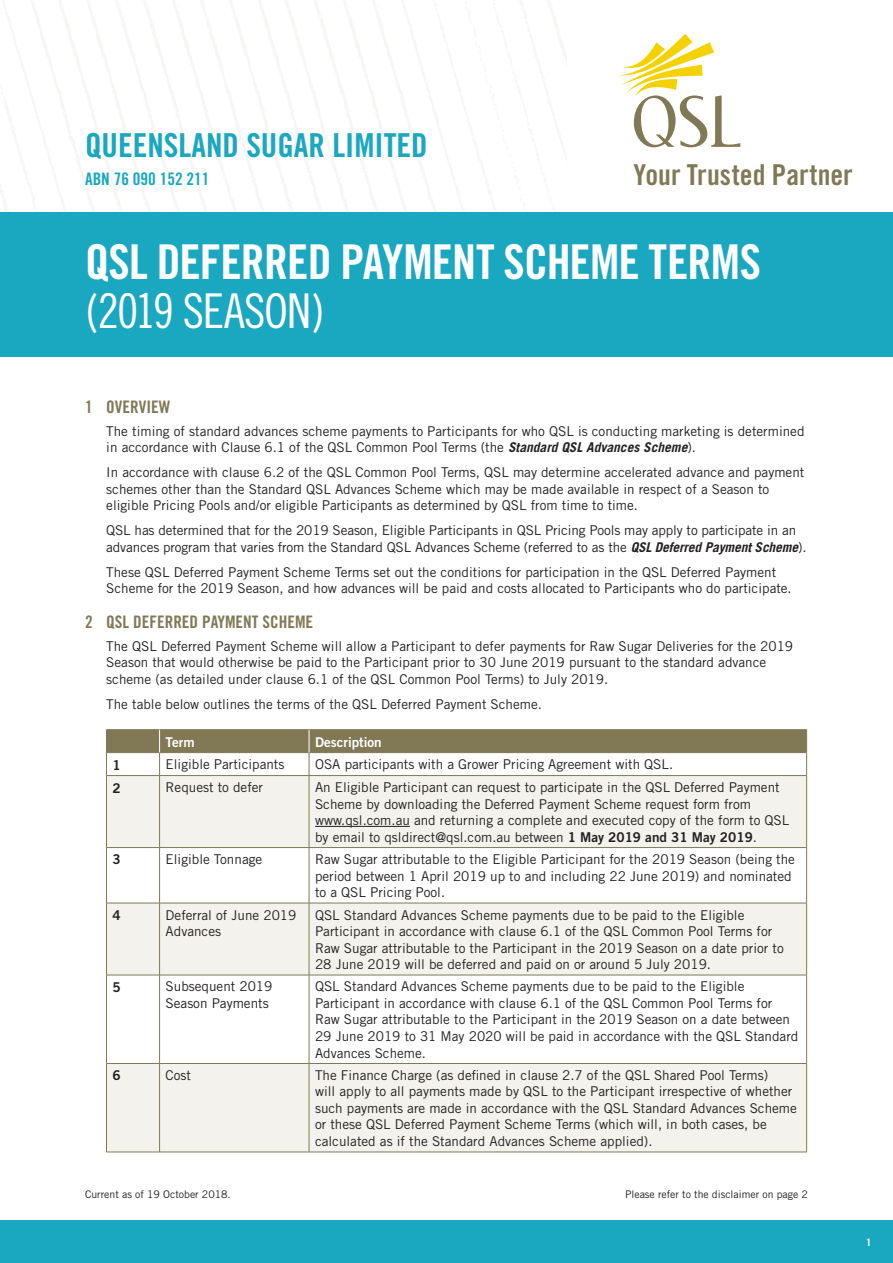
<style>
.page{position:relative;width:893px;height:1263px;background:#fff}
.page>*{position:absolute;margin:0;border:0;box-sizing:border-box;transform-origin:0 0}
.Page_Title{font:48px/49.5px "Trade Gothic Bold Cond Twenty";letter-spacing:-.015em;color:#fff}
.t1{font:33px "Trade Gothic Bold Cond Twenty";color:#1aa7c0}
.Page_Title-2{font:28.8px "Trade Gothic Bold Cond Twenty";color:#817956}
.t2{font:17.25px "Trade Gothic Bold Cond Twenty";color:#817956}
.t3{font:17.25px "Trade Gothic Bold Cond Twenty";color:#1aa7c0}
.Body{font:13.5px/16.5px "Trade Gothic";color:#231f20}
.Body-2{font:13.5px "Trade Gothic Bold Two";color:#fff}
.Body-3{font:13.5px "Trade Gothic Bold Two";color:#231f20}
.Disclaimer{font:10.5px "Trade Gothic";color:#231f20}
.Body-4{font:700 10.5px "Trade Gothic";color:#fff}
.s1{font-family:"Trade Gothic Cond Eighteen"}
.s2{font-weight:700;font-style:italic}
.s3{font-family:"Trade Gothic Bold Two"}
</style>
<div class="page">
<img style="left:0;top:0;width:567px;height:213px">
<div style="left:0;top:213px;width:893px;height:144px;background:#1aa7c0"></div>
<svg style="left:107px;top:776px;width:699px;height:376px;fill:#f3f2ed"></svg>
<hr style="left:106px;top:729px;width:54px;height:1px;background:#817956">
<hr style="left:160px;top:729px;width:149px;height:1px;background:#817956">
<hr style="left:309px;top:729px;width:498px;height:1px;background:#817956">
<hr style="left:106px;top:775px;width:54px;height:1px;background:#817956">
<hr style="left:106px;top:776px;width:1px;height:71px;background:#817956">
<hr style="left:160px;top:775px;width:149px;height:1px;background:#817956">
<hr style="left:159px;top:776px;width:1px;height:71px;background:#817956">
<hr style="left:309px;top:775px;width:498px;height:1px;background:#817956">
<hr style="left:309px;top:776px;width:1px;height:71px;background:#817956">
<hr style="left:806px;top:776px;width:1px;height:71px;background:#817956">
<hr style="left:106px;top:847px;width:54px;height:1px;background:#817956">
<hr style="left:106px;top:848px;width:1px;height:55px;background:#817956">
<hr style="left:160px;top:847px;width:149px;height:1px;background:#817956">
<hr style="left:159px;top:848px;width:1px;height:55px;background:#817956">
<hr style="left:309px;top:847px;width:498px;height:1px;background:#817956">
<hr style="left:309px;top:848px;width:1px;height:55px;background:#817956">
<hr style="left:806px;top:848px;width:1px;height:55px;background:#817956">
<hr style="left:106px;top:903px;width:54px;height:1px;background:#817956">
<hr style="left:106px;top:903px;width:1px;height:72px;background:#817956">
<hr style="left:160px;top:903px;width:149px;height:1px;background:#817956">
<hr style="left:159px;top:903px;width:1px;height:72px;background:#817956">
<hr style="left:309px;top:903px;width:498px;height:1px;background:#817956">
<hr style="left:309px;top:903px;width:1px;height:72px;background:#817956">
<hr style="left:806px;top:903px;width:1px;height:72px;background:#817956">
<hr style="left:106px;top:975px;width:54px;height:1px;background:#817956">
<hr style="left:106px;top:975px;width:1px;height:88px;background:#817956">
<hr style="left:160px;top:975px;width:149px;height:1px;background:#817956">
<hr style="left:159px;top:975px;width:1px;height:88px;background:#817956">
<hr style="left:309px;top:975px;width:498px;height:1px;background:#817956">
<hr style="left:309px;top:975px;width:1px;height:88px;background:#817956">
<hr style="left:806px;top:975px;width:1px;height:88px;background:#817956">
<hr style="left:106px;top:1063px;width:54px;height:1px;background:#817956">
<hr style="left:106px;top:1064px;width:1px;height:88px;background:#817956">
<hr style="left:160px;top:1063px;width:149px;height:1px;background:#817956">
<hr style="left:159px;top:1064px;width:1px;height:88px;background:#817956">
<hr style="left:309px;top:1063px;width:498px;height:1px;background:#817956">
<hr style="left:309px;top:1064px;width:1px;height:88px;background:#817956">
<hr style="left:806px;top:1064px;width:1px;height:88px;background:#817956">
<hr style="left:106px;top:1152px;width:54px;height:1px;background:#817956">
<hr style="left:160px;top:1152px;width:149px;height:1px;background:#817956">
<hr style="left:309px;top:1152px;width:498px;height:1px;background:#817956">
<svg style="left:106px;top:730px;width:701px;height:45px"></svg>
<hr style="left:315px;top:826px;width:95px;height:1px;background:#231f20">
<svg style="left:619px;top:34px;width:121px;height:113px"></svg>
<div style="left:0;top:1220px;width:893px;height:43px;background:#1aa7c0"></div>
<h1 class="t1" style="left:85px;top:125px;width:344px">QUEENSLAND SUGAR LIMITED</h1>
<h1 class="t3" style="left:85px;top:168px;width:126px">ABN 76 090 152 211</h1>
<p class="Page_Title-2" style="left:634px;top:157px;width:221px">Your Trusted Partner</p>
<p class="Page_Title" style="left:85px;top:237px;width:678px">QSL DEFERRED PAYMENT SCHEME TERMS <span class="s1">(2019 SEASON)</span></p>
<h1 class="t2" style="left:85px;top:396px;width:87px">1 OVERVIEW</h1>
<p class="Body" style="left:106px;top:423px;width:700px">The timing of standard advances scheme payments to Participants for who QSL is conducting marketing is determined in accordance with Clause 6.1 of the QSL Common Pool Terms (the <span class="s2">Standard QSL Advances Scheme</span>).</p>
<p class="Body" style="left:106px;top:464px;width:700px">In accordance with clause 6.2 of the QSL Common Pool Terms, QSL may determine accelerated advance and payment schemes other than the Standard QSL Advances Scheme which may be made available in respect of a Season to eligible Pricing Pools and/or eligible Participants as determined by QSL from time to time.</p>
<p class="Body" style="left:106px;top:522px;width:702px">QSL has determined that for the 2019 Season, Eligible Participants in QSL Pricing Pools may apply to participate in an advances program that varies from the Standard QSL Advances Scheme (referred to as the <span class="s2">QSL Deferred Payment Scheme</span>).</p>
<p class="Body" style="left:106px;top:564px;width:687px">These QSL Deferred Payment Scheme Terms set out the conditions for participation in the QSL Deferred Payment<br>Scheme for the 2019 Season, and how advances will be paid and costs allocated to Participants who do participate.</p>
<h1 class="t2" style="left:85px;top:611px;width:230px">2 QSL DEFERRED PAYMENT SCHEME</h1>
<p class="Body" style="left:106px;top:637px;width:688px">The QSL Deferred Payment Scheme will allow a Participant to defer payments for Raw Sugar Deliveries for the 2019<br>Season that would otherwise be paid to the Participant prior to 30 June 2019 pursuant to the standard advance scheme (as detailed under clause 6.1 of the QSL Common Pool Terms) to July 2019.</p>
<p class="Body" style="left:106px;top:695px;width:437px">The table below outlines the terms of the QSL Deferred Payment Scheme.</p>
<p class="Body-2" style="left:166px;top:733px;width:30px">Term</p>
<p class="Body-2" style="left:315px;top:733px;width:68px">Description</p>
<p class="Body-3" style="left:112px;top:756px;width:10px">1</p>
<p class="Body" style="left:166px;top:756px;width:120px">Eligible Participants</p>
<p class="Body" style="left:315px;top:756px;width:360px">OSA participants with a Grower Pricing Agreement with QSL.</p>
<p class="Body-3" style="left:112px;top:779px;width:10px">2</p>
<p class="Body" style="left:166px;top:779px;width:99px">Request to defer</p>
<p class="Body" style="left:315px;top:779px;width:476px">An Eligible Participant can request to participate in the QSL Deferred Payment Scheme by downloading the Deferred Payment Scheme request form from www.qsl.com.au and returning a complete and executed copy of the form to QSL by email to qsldirect@qsl.com.au between <span class="s3">1 May 2019 and 31 May 2019</span>.</p>
<p class="Body-3" style="left:112px;top:851px;width:10px">3</p>
<p class="Body" style="left:166px;top:851px;width:98px">Eligible Tonnage</p>
<p class="Body" style="left:315px;top:851px;width:481px">Raw Sugar attributable to the Eligible Participant for the 2019 Season (being the period between 1 April 2019 up to and including 22 June 2019) and nominated to a QSL Pricing Pool.</p>
<p class="Body-3" style="left:112px;top:907px;width:10px">4</p>
<p class="Body" style="left:166px;top:906px;width:132px">Deferral of June 2019<br>Advances</p>
<p class="Body" style="left:315px;top:906px;width:470px">QSL Standard Advances Scheme payments due to be paid to the Eligible Participant in accordance with clause 6.1 of the QSL Common Pool Terms for Raw Sugar attributable to the Participant in the 2019 Season on a date prior to 28 June 2019 will be deferred and paid on or around 5 July 2019.</p>
<p class="Body-3" style="left:112px;top:979px;width:10px">5</p>
<p class="Body" style="left:166px;top:978px;width:108px">Subsequent 2019<br>Season Payments</p>
<p class="Body" style="left:315px;top:978px;width:485px">QSL Standard Advances Scheme payments due to be paid to the Eligible Participant in accordance with clause 6.1 of the QSL Common Pool Terms for Raw Sugar attributable to the Participant in the 2019 Season on a date between 29 June 2019 to 31 May 2020 will be paid in accordance with the QSL Standard Advances Scheme.</p>
<p class="Body-3" style="left:112px;top:1067px;width:10px">6</p>
<p class="Body" style="left:166px;top:1067px;width:27px">Cost</p>
<p class="Body" style="left:315px;top:1067px;width:483px">The Finance Charge (as defined in clause 2.7 of the QSL Shared Pool Terms)<br>will apply to all payments made by QSL to the Participant irrespective of whether such payments are made in accordance with the QSL Standard Advances Scheme or these QSL Deferred Payment Scheme Terms (which will, in both cases, be calculated as if the Standard Advances Scheme applied).</p>
<p class="Disclaimer" style="left:85px;top:1188px;width:147px">Current as of 19 October 2018.</p>
<p class="Disclaimer" style="left:625px;top:1188px;width:184px">Please refer to the disclaimer on page 2</p>
<p class="Body-4" style="left:866px;top:1235px;width:7px">1</p>
</div>
